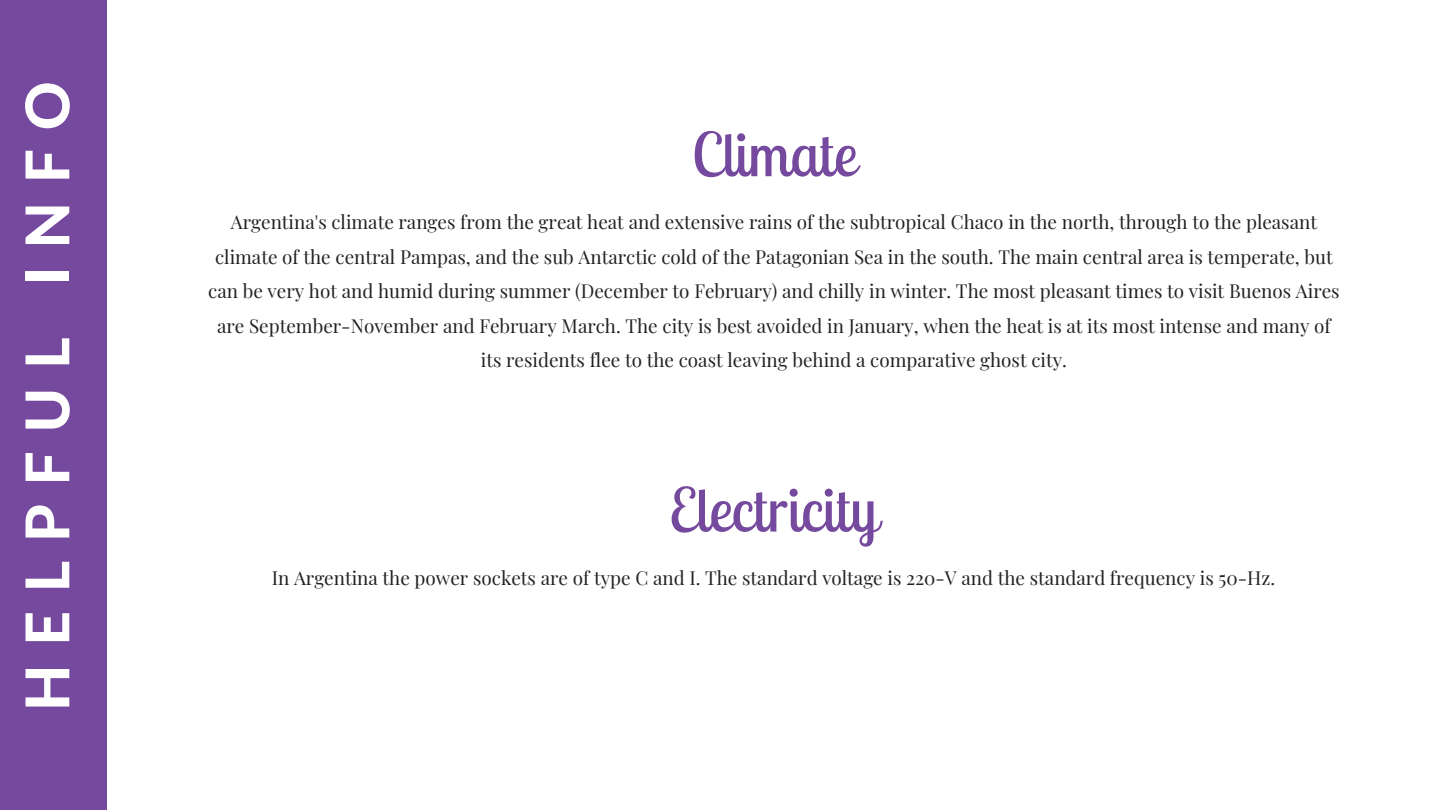
<style>
.page{position:relative;width:1440px;height:810px;background:#fff}
.page>*{position:absolute;margin:0;border:0;box-sizing:border-box;transform-origin:0 0}
.t1{font:60.4px "Lobster Two";color:#75499d}
.t2{font:800 60.4px "Lato Latin";letter-spacing:.31em;color:#fff}
.t3{font:18.9px/34.5px "Playfair Display";color:#222;text-align:center}
</style>
<div class="page">
<div style="left:0;top:0;width:106px;height:810px;background:#75499d"></div>
<p class="t2" style="left:21px;top:711px;width:631px;rotate:-90deg">HELPFUL INFO</p>
<p class="t1" style="left:692px;top:116px;width:166px">Climate</p>
<p class="t3" style="left:208px;top:204px;width:1133px">Argentina's climate ranges from the great heat and extensive rains of the subtropical Chaco in the north, through to the pleasant climate of the central Pampas, and the sub Antarctic cold of the Patagonian Sea in the south. The main central area is temperate, but can be very hot and humid during summer (December to February) and chilly in winter. The most pleasant times to visit Buenos Aires are September-November and February March. The city is best avoided in January, when the heat is at its most intense and many of its residents flee to the coast leaving behind a comparative ghost city.</p>
<p class="t1" style="left:669px;top:471px;width:210px">Electricity</p>
<p class="t3" style="left:272px;top:559px;width:1005px">In Argentina the power sockets are of type C and I. The standard voltage is 220-V and the standard frequency is 50-Hz.</p>
</div>
